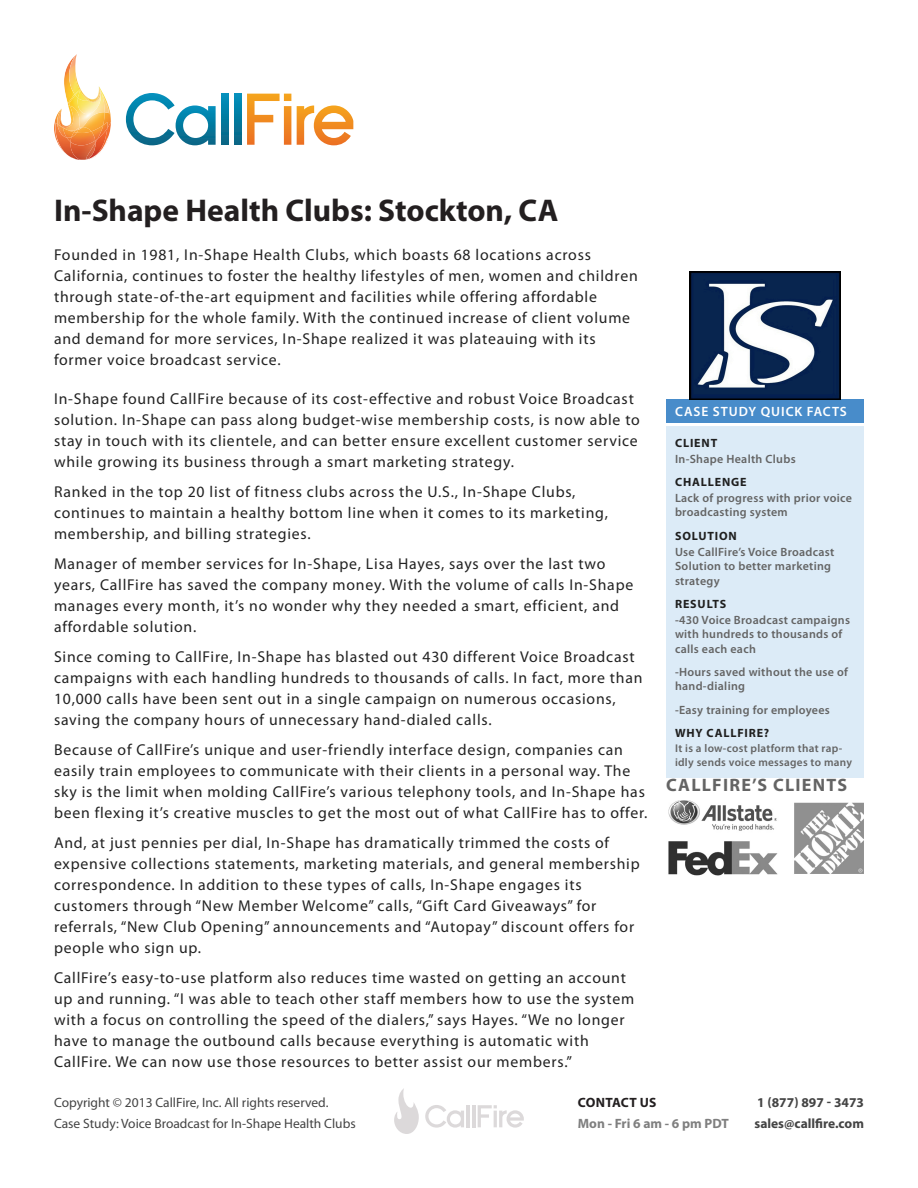
<style>
.page{position:relative;width:918px;height:1188px;background:#fff}
.page>*{position:absolute;margin:0;border:0;box-sizing:border-box;transform-origin:0 0}
.Main_heading{font:700 31.5px "Myriad Pro";color:#231f20}
.t1{font:700 18px "Myriad Pro";letter-spacing:.07em;color:#646464}
.Main_heading-2{font:15.75px/21px "Myriad Pro";letter-spacing:.05em;color:#222}
.t2{font:13.5px "Myriad Pro";color:#444}
.t3{font:700 13.5px "Myriad Pro";color:#444}
.t4{font:600 13.5px "Myriad Pro";letter-spacing:.07em;color:#fff}
.t5{font:700 13.5px "Myriad Pro";color:#7f7f7f}
.t6{font:700 13.5px "Myriad Pro";letter-spacing:.02em;color:#231f20}
.Sidebar_regular_text{font:600 12px/14.4px "Myriad Pro";letter-spacing:.025em;color:#646464}
.Sidebar_Heading{font:700 12px "Myriad Pro";letter-spacing:.07em;color:#1f1f1f}
.Sidebar_regular_text-2{font:600 11.25px/13.5px "Myriad Pro";letter-spacing:.025em;color:#646464}
</style>
<div class="page">
<svg style="left:394px;top:1088px;width:25px;height:46px"></svg>
<svg style="left:425px;top:1105px;width:39px;height:23px"></svg>
<hr style="left:466px;top:1105px;width:4px;height:22px;background:#dcd9da">
<hr style="left:472px;top:1105px;width:3px;height:22px;background:#dcd9da">
<svg style="left:478px;top:1105px;width:46px;height:23px"></svg>
<img style="left:54px;top:63px;width:15px;height:72px">
<img style="left:107px;top:131px;width:3px;height:10px">
<img style="left:55px;top:123px;width:15px;height:33px">
<img style="left:95px;top:139px;width:12px;height:18px">
<img style="left:69px;top:54px;width:8px;height:33px">
<img style="left:56px;top:109px;width:7px;height:19px">
<img style="left:57px;top:124px;width:6px;height:14px">
<img style="left:74px;top:74px;width:4px;height:13px">
<img style="left:58px;top:111px;width:5px;height:16px">
<img style="left:70px;top:142px;width:20px;height:18px">
<img style="left:85px;top:145px;width:10px;height:14px">
<img style="left:68px;top:87px;width:43px;height:44px">
<img style="left:101px;top:89px;width:10px;height:39px">
<img style="left:67px;top:128px;width:36px;height:14px">
<img style="left:98px;top:122px;width:9px;height:17px">
<img style="left:69px;top:91px;width:36px;height:37px">
<img style="left:101px;top:93px;width:8px;height:20px">
<img style="left:63px;top:106px;width:17px;height:18px">
<img style="left:77px;top:102px;width:24px;height:12px">
<svg style="left:75px;top:81px;width:26px;height:21px"></svg>
<img style="left:83px;top:127px;width:8px;height:4px">
<img style="left:71px;top:131px;width:24px;height:14px">
<svg style="left:63px;top:124px;width:20px;height:14px"></svg>
<svg style="left:126px;top:93px;width:90px;height:52px"></svg>
<svg style="left:221px;top:94px;width:8px;height:51px"></svg>
<svg style="left:234px;top:94px;width:8px;height:51px"></svg>
<svg style="left:247px;top:94px;width:44px;height:51px"></svg>
<svg style="left:297px;top:105px;width:56px;height:40px"></svg>
<div style="left:666px;top:400px;width:198px;height:23px;background:#488cca"></div>
<div style="left:666px;top:426px;width:198px;height:352px;background:#dcebf7"></div>
<img style="left:668px;top:801px;width:196px;height:75px">
<img style="left:689px;top:271px;width:152px;height:129px">
<p class="Main_heading" style="left:54px;top:190px;width:506px">In-Shape Health Clubs: Stockton, CA</p>
<p class="Main_heading-2" style="left:54px;top:244px;width:585px">Founded in 1981, In-Shape Health Clubs, which boasts 68 locations across California, continues to foster the healthy lifestyles of men, women and children through state-of-the-art equipment and facilities while offering affordable membership for the whole family. With the continued increase of client volume and demand for more services, In-Shape realized it was plateauing with its former voice broadcast service.</p>
<p class="Main_heading-2" style="left:54px;top:388px;width:587px">In-Shape found CallFire because of its cost-effective and robust Voice Broadcast solution. In-Shape can pass along budget-wise membership costs, is now able to stay in touch with its clientele, and can better ensure excellent customer service while growing its business through a smart marketing strategy.</p>
<p class="Main_heading-2" style="left:54px;top:481px;width:555px">Ranked in the top 20 list of fitness clubs across the U.S., In-Shape Clubs, continues to maintain a healthy bottom line when it comes to its marketing, membership, and billing strategies.</p>
<p class="Main_heading-2" style="left:54px;top:553px;width:581px">Manager of member services for In-Shape, Lisa Hayes, says over the last two years, CallFire has saved the company money. With the volume of calls In-Shape manages every month, it’s no wonder why they needed a smart, efficient, and affordable solution.</p>
<p class="Main_heading-2" style="left:54px;top:646px;width:590px">Since coming to CallFire, In-Shape has blasted out 430 different Voice Broadcast campaigns with each handling hundreds to thousands of calls. In fact, more than 10,000 calls have been sent out in a single campaign on numerous occasions, saving the company hours of unnecessary hand-dialed calls.</p>
<p class="Main_heading-2" style="left:54px;top:739px;width:595px">Because of CallFire’s unique and user-friendly interface design, companies can easily train employees to communicate with their clients in a personal way. The sky is the limit when molding CallFire’s various telephony tools, and In-Shape has been flexing it’s creative muscles to get the most out of what CallFire has to offer.</p>
<p class="Main_heading-2" style="left:54px;top:832px;width:587px">And, at just pennies per dial, In-Shape has dramatically trimmed the costs of expensive collections statements, marketing materials, and general membership correspondence. In addition to these types of calls, In-Shape engages its customers through “New Member Welcome” calls, “Gift Card Giveaways” for referrals, “New Club Opening” announcements and “Autopay” discount offers for people who sign up.</p>
<p class="Main_heading-2" style="left:54px;top:967px;width:582px">CallFire’s easy-to-use platform also reduces time wasted on getting an account up and running. “I was able to teach other staff members how to use the system with a focus on controlling the speed of the dialers,” says Hayes. “We no longer have to manage the outbound calls because everything is automatic with CallFire. We can now use those resources to better assist our members.”</p>
<p class="t4" style="left:675px;top:403px;width:173px">CASE STUDY QUICK FACTS</p>
<p class="Sidebar_Heading" style="left:675px;top:435px;width:44px">CLIENT</p>
<p class="Sidebar_regular_text" style="left:675px;top:451px;width:122px">In-Shape Health Clubs</p>
<p class="Sidebar_Heading" style="left:675px;top:474px;width:73px">CHALLENGE</p>
<p class="Sidebar_regular_text" style="left:675px;top:491px;width:179px">Lack of progress with prior voice broadcasting system</p>
<p class="Sidebar_Heading" style="left:675px;top:528px;width:63px">SOLUTION</p>
<p class="Sidebar_regular_text" style="left:675px;top:544px;width:161px">Use CallFire’s Voice Broadcast<br>Solution to better marketing strategy</p>
<p class="Sidebar_Heading" style="left:675px;top:596px;width:53px">RESULTS</p>
<p class="Sidebar_regular_text" style="left:675px;top:612px;width:177px">-430 Voice Broadcast campaigns with hundreds to thousands of calls each each</p>
<p class="Sidebar_regular_text" style="left:675px;top:665px;width:175px">-Hours saved without the use of hand-dialing</p>
<p class="Sidebar_regular_text" style="left:675px;top:702px;width:156px">-Easy training for employees</p>
<p class="Sidebar_Heading" style="left:675px;top:725px;width:96px">WHY CALLFIRE?</p>
<p class="Sidebar_regular_text-2" style="left:675px;top:741px;width:179px">It is a low-cost platform that rap&shy;idly sends voice messages to many</p>
<p class="t1" style="left:666px;top:773px;width:182px">CALLFIRE’S CLIENTS</p>
<p class="t2" style="left:54px;top:1094px;width:276px">Copyright © 2013 CallFire, Inc. All rights reserved.</p>
<p class="t2" style="left:54px;top:1115px;width:303px">Case Study: Voice Broadcast for In-Shape Health Clubs</p>
<p class="t6" style="left:578px;top:1093px;width:80px">CONTACT US</p>
<p class="t5" style="left:578px;top:1114px;width:153px">Mon - Fri 6 am - 6 pm PDT</p>
<p class="t3" style="left:757px;top:1093px;width:108px">1 (877) 897 - 3473</p>
<p class="t3" style="left:755px;top:1114px;width:111px">sales@callfire.com</p>
</div>
